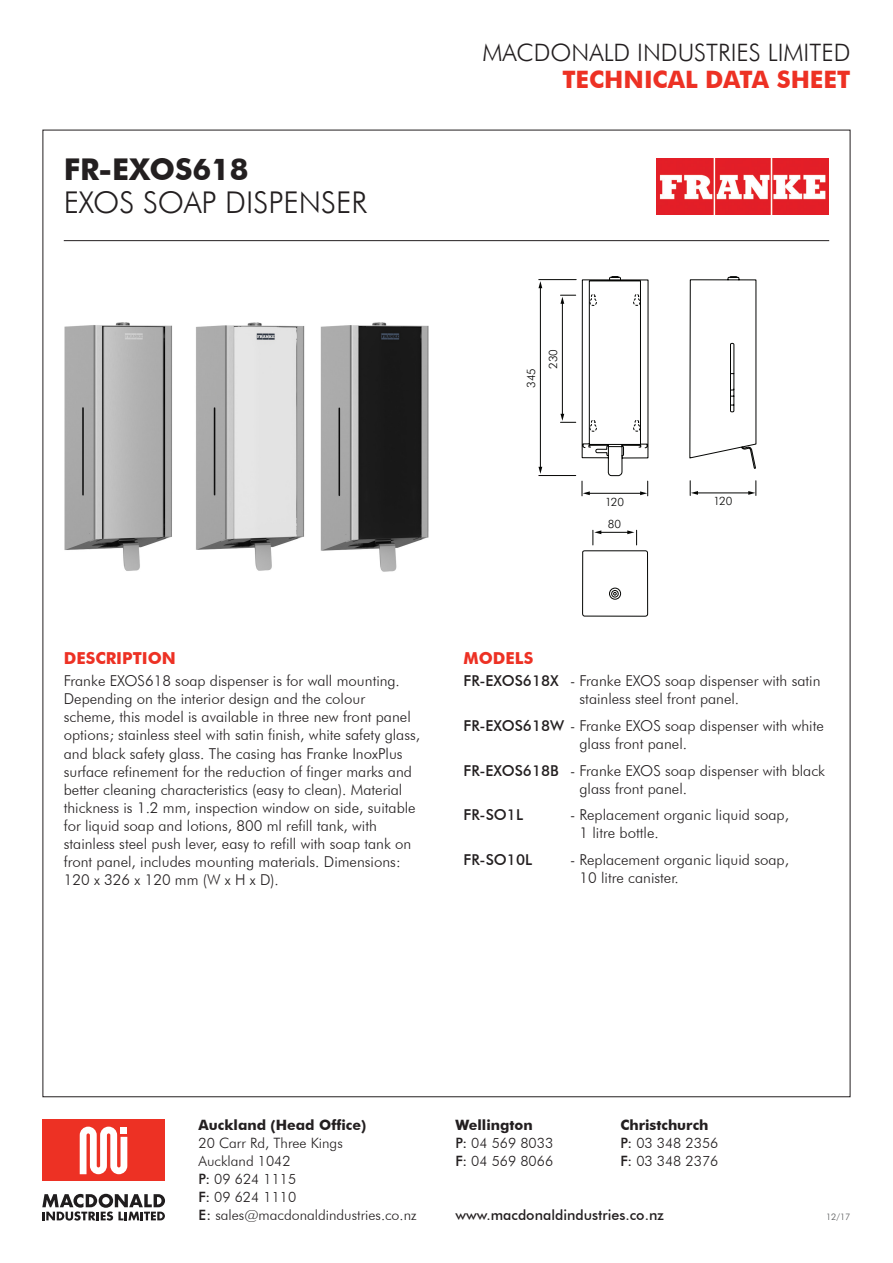
<style>
.page{position:relative;width:893px;height:1263px;background:#fff}
.page>*{position:absolute;margin:0;border:0;box-sizing:border-box;transform-origin:0 0}
.t1{font:300 30px "Futura BT";color:#231f20}
.t2{font:700 30px "Futura BT";color:#231f20}
.t3{font:300 24px/27px "Futura BT";color:#231f20;text-align:right}
.t4{font:700 16.5px "Futura BT";color:#ed3124}
.t5{font:300 15px/18px "Futura BT";color:#231f20}
.t6{font:500 15px "Futura BT";color:#231f20}
.t7{font:300 14.25px/18px "Futura BT";color:#231f20}
.t8{font:700 14.25px/18px "Futura BT";color:#231f20}
.t9{font:500 14.25px "Futura BT";color:#231f20}
.t10{font:300 11.4px "Futura BT";color:#050504}
.t11{font:300 9px "Futura BT";color:#545557}
.s1{font-weight:700;color:#ed3124}
.s2{font-weight:500}
.s3{font-weight:300}
</style>
<div class="page">
<hr style="left:64px;top:240px;width:765px;height:1px;background:#231f20">
<div style="left:42px;top:1120px;width:123px;height:61px;background:#ed3124"></div>
<svg style="left:80px;top:1126px;width:47px;height:48px"></svg>
<svg style="left:42px;top:1194px;width:123px;height:26px"></svg>
<img style="left:656px;top:159px;width:172px;height:55px">
<svg style="left:581px;top:276px;width:176px;height:341px"></svg>
<hr style="left:697px;top:492px;width:53px;height:1px;background:#040503">
<svg style="left:748px;top:491px;width:7px;height:4px"></svg>
<svg style="left:691px;top:491px;width:7px;height:4px"></svg>
<hr style="left:588px;top:493px;width:53px;height:1px;background:#040503">
<svg style="left:640px;top:481px;width:8px;height:15px"></svg>
<svg style="left:582px;top:481px;width:8px;height:15px"></svg>
<hr style="left:539px;top:279px;width:37px;height:1px;background:#040503">
<hr style="left:539px;top:475px;width:37px;height:1px;background:#040503">
<hr style="left:540px;top:287px;width:1px;height:181px;background:#040503">
<svg style="left:538px;top:281px;width:4px;height:7px"></svg>
<svg style="left:538px;top:467px;width:4px;height:7px"></svg>
<svg style="left:740px;top:446px;width:16px;height:29px"></svg>
<svg style="left:589px;top:294px;width:52px;height:138px"></svg>
<svg style="left:592px;top:530px;width:45px;height:15px"></svg>
<hr style="left:562px;top:302px;width:1px;height:113px;background:#040503">
<svg style="left:560px;top:295px;width:16px;height:9px"></svg>
<svg style="left:560px;top:414px;width:16px;height:9px"></svg>
<img style="left:64px;top:322px;width:241px;height:249px">
<img style="left:320px;top:322px;width:109px;height:250px">
<p class="t2" style="left:64px;top:151px;width:186px">FR-EXOS618</p>
<p class="t1" style="left:64px;top:184px;width:305px">EXOS SOAP DISPENSER</p>
<p class="t3" style="left:483px;top:39px;width:369px">MACDONALD INDUSTRIES LIMITED<br><span class="s1">TECHNICAL DATA SHEET</span></p>
<p class="t10" style="left:524px;top:388px;width:21px;rotate:-90deg">345</p>
<p class="t10" style="left:546px;top:369px;width:21px;rotate:-90deg">230</p>
<p class="t10" style="left:605px;top:495px;width:20px">120</p>
<p class="t10" style="left:713px;top:494px;width:20px">120</p>
<p class="t10" style="left:608px;top:517px;width:15px">80</p>
<p class="t4" style="left:64px;top:648px;width:114px">DESCRIPTION</p>
<p class="t5" style="left:64px;top:672px;width:358px">Franke EXOS618 soap dispenser is for wall mounting.<br>Depending on the interior design and the colour scheme, this model is available in three new front panel options; stainless steel with satin finish, white safety glass, and black safety glass. The casing has Franke InoxPlus surface refinement for the reduction of finger marks and better cleaning characteristics (easy to clean). Material thickness is 1.2 mm, inspection window on side, suitable for liquid soap and lotions, 800 ml refill tank, with stainless steel push lever, easy to refill with soap tank on front panel, includes mounting materials. Dimensions:<br>120 x 326 x 120 mm (W x H x D).</p>
<p class="t4" style="left:463px;top:648px;width:71px">MODELS</p>
<p class="t5" style="left:579px;top:672px;width:243px;text-indent:-116px"><span class="s2">FR-EXOS618X</span> - Franke EXOS soap dispenser with satin stainless steel front panel.</p>
<p class="t5" style="left:579px;top:716px;width:246px;text-indent:-116px"><span class="s2">FR-EXOS618W</span> - Franke EXOS soap dispenser with white glass front panel.</p>
<p class="t5" style="left:579px;top:761px;width:247px;text-indent:-116px"><span class="s2">FR-EXOS618B</span> - Franke EXOS soap dispenser with black glass front panel.</p>
<p class="t6" style="left:463px;top:805px;width:61px">FR-SO1L</p>
<p class="t5" style="left:579px;top:805px;width:211px;text-indent:-10px">- Replacement organic liquid soap,<br>1 litre bottle.</p>
<p class="t6" style="left:463px;top:850px;width:70px">FR-SO10L</p>
<p class="t5" style="left:579px;top:850px;width:211px;text-indent:-10px">- Replacement organic liquid soap,<br>10 litre canister.</p>
<p class="t8" style="left:199px;top:1116px;width:169px">Auckland (Head Office)<br><span class="s3">20 Carr Rd, Three Kings</span></p>
<p class="t7" style="left:199px;top:1152px;width:94px">Auckland 1042</p>
<p class="t7" style="left:199px;top:1170px;width:99px"><span class="s2">P:</span> 09 624 1115</p>
<p class="t7" style="left:199px;top:1188px;width:99px"><span class="s2">F:</span> 09 624 1110</p>
<p class="t7" style="left:199px;top:1206px;width:219px"><span class="s2">E:</span> sales@macdonaldindustries.co.nz</p>
<p class="t8" style="left:455px;top:1116px;width:79px">Wellington</p>
<p class="t7" style="left:455px;top:1134px;width:99px"><span class="s2">P:</span> 04 569 8033<br><span class="s2">F:</span> 04 569 8066</p>
<p class="t8" style="left:620px;top:1116px;width:90px">Christchurch</p>
<p class="t7" style="left:620px;top:1134px;width:100px"><span class="s2">P:</span> 03 348 2356<br><span class="s2">F:</span> 03 348 2376</p>
<p class="t9" style="left:455px;top:1206px;width:210px">www.macdonaldindustries.co.nz</p>
<p class="t11" style="left:826px;top:1212px;width:26px">12/17</p>
</div>
